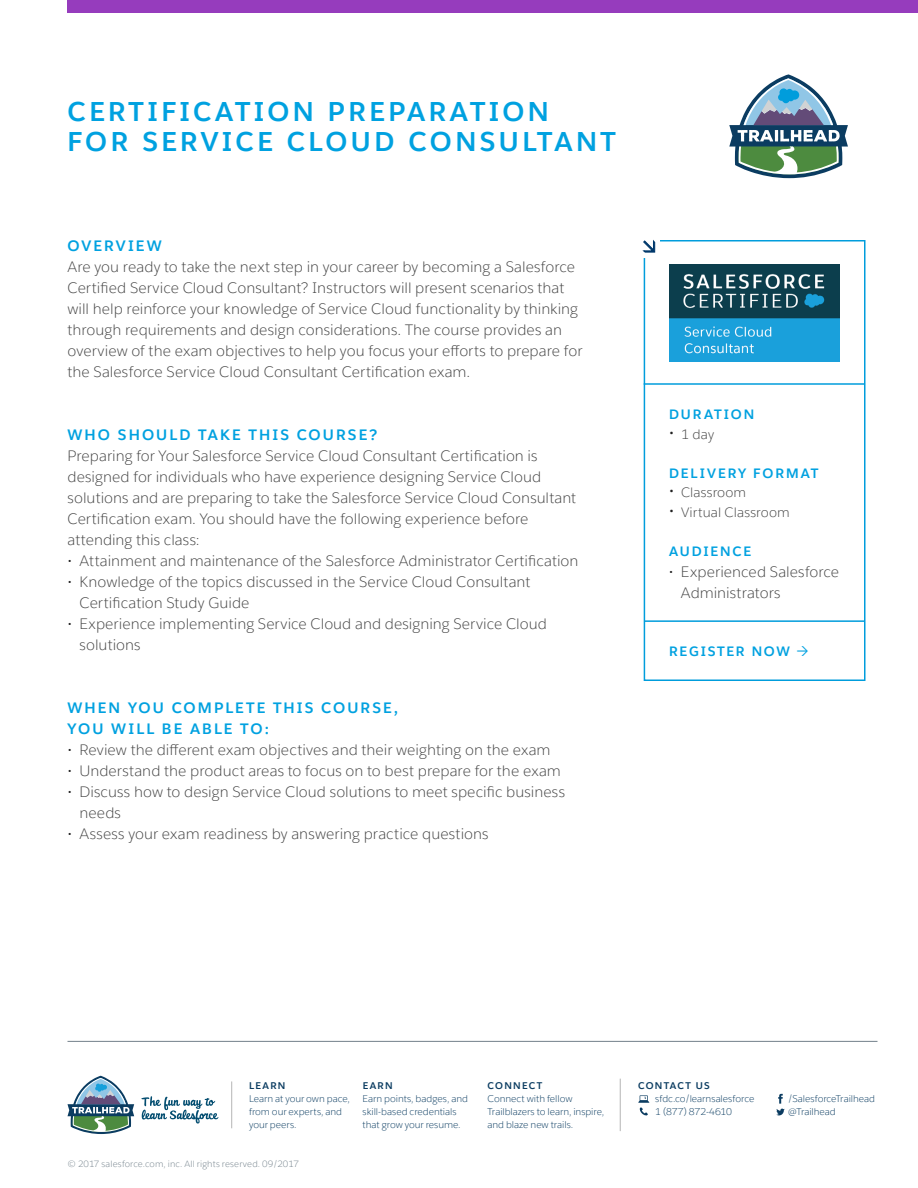
<style>
.page{position:relative;width:918px;height:1188px;background:#fff}
.page>*{position:absolute;margin:0;border:0;box-sizing:border-box;transform-origin:0 0}
.t1{font:700 27px/30px "Salesforce Sans";letter-spacing:.13em;color:#00a1e0}
.t2{font:300 15px/21px "Salesforce Sans";color:#424242}
.t3{font:700 15px/21px "Salesforce Sans";letter-spacing:.14em;color:#00a1e0}
.t4{font:700 13.5px "Salesforce Sans";letter-spacing:.14em;color:#00a1e0}
.t5{font:300 13.5px "Salesforce Sans";letter-spacing:.005em;color:#424242}
.t6{font:300 9.75px/12.9px "Salesforce Sans";letter-spacing:-.005em;color:#0b3c61}
.t7{font:700 9.75px "Salesforce Sans";letter-spacing:.135em;color:#0b3c61}
.t8{font:300 9px "Salesforce Sans";letter-spacing:.01em;color:#72808a}
.s1{color:#212121}
.s2{font-size:18px;color:#212121}
</style>
<div class="page">
<div style="left:68px;top:0;width:850px;height:13px;background:#963cbd"></div>
<svg style="left:729px;top:74px;width:119px;height:104px"></svg>
<hr style="left:231px;top:1081px;width:1px;height:47px;background:#000">
<hr style="left:68px;top:1041px;width:810px;height:1px;background:#72808a">
<svg style="left:141px;top:1096px;width:77px;height:28px"></svg>
<svg style="left:68px;top:1076px;width:66px;height:58px"></svg>
<hr style="left:620px;top:1079px;width:1px;height:52px;background:#000">
<svg style="left:776px;top:1094px;width:9px;height:21px"></svg>
<svg style="left:638px;top:1095px;width:11px;height:21px"></svg>
<hr style="left:644px;top:620px;width:220px;height:2px;background:#009ddc">
<div style="left:644px;top:240px;width:222px;height:441px;border:2px solid #009ddc"></div>
<div style="left:639px;top:236px;width:21px;height:22px;background:#fff"></div>
<svg style="left:642px;top:239px;width:13px;height:14px"></svg>
<hr style="left:644px;top:383px;width:221px;height:2px;background:#009ddc">
<img style="left:670px;top:264px;width:169px;height:97px">
<h1 class="t1" style="left:68px;top:97px;width:550px">CERTIFICATION PREPARATION<br>FOR SERVICE CLOUD CONSULTANT</h1>
<p class="t3" style="left:68px;top:235px;width:96px">OVERVIEW</p>
<p class="t2" style="left:67px;top:256px;width:516px">Are you ready to take the next step in your career by becoming a Salesforce Certified Service Cloud Consultant? Instructors will present scenarios that will help reinforce your knowledge of Service Cloud functionality by thinking through requirements and design considerations. The course provides an overview of the exam objectives to help you focus your efforts to prepare for the Salesforce Service Cloud Consultant Certification exam.</p>
<p class="t3" style="left:68px;top:424px;width:311px">WHO SHOULD TAKE THIS COURSE?</p>
<p class="t2" style="left:67px;top:445px;width:510px">Preparing for Your Salesforce Service Cloud Consultant Certification is designed for individuals who have experience designing Service Cloud solutions and are preparing to take the Salesforce Service Cloud Consultant Certification exam. You should have the following experience before attending this class:</p>
<p class="t2" style="left:67px;top:550px;width:513px"><span class="s1">•</span> Attainment and maintenance of the Salesforce Administrator Certification</p>
<p class="t2" style="left:79px;top:571px;width:452px;text-indent:-12px"><span class="s1">•</span> Knowledge of the topics discussed in the Service Cloud Consultant<br>Certification Study Guide</p>
<p class="t2" style="left:79px;top:613px;width:469px;text-indent:-12px"><span class="s1">•</span> Experience implementing Service Cloud and designing Service Cloud solutions</p>
<p class="t3" style="left:68px;top:697px;width:332px">WHEN YOU COMPLETE THIS COURSE,<br>YOU WILL BE ABLE TO:</p>
<p class="t2" style="left:67px;top:739px;width:485px"><span class="s1">•</span> Review the different exam objectives and their weighting on the exam</p>
<p class="t2" style="left:67px;top:760px;width:495px"><span class="s1">•</span> Understand the product areas to focus on to best prepare for the exam</p>
<p class="t2" style="left:79px;top:781px;width:487px;text-indent:-12px"><span class="s1">•</span> Discuss how to design Service Cloud solutions to meet specific business needs</p>
<p class="t2" style="left:67px;top:823px;width:423px"><span class="s1">•</span> Assess your exam readiness by answering practice questions</p>
<p class="t4" style="left:669px;top:406px;width:87px">DURATION</p>
<p class="t5" style="left:669px;top:426px;width:47px"><span class="s2">•</span> 1 day</p>
<p class="t4" style="left:669px;top:464px;width:151px">DELIVERY FORMAT</p>
<p class="t5" style="left:669px;top:484px;width:79px"><span class="s2">•</span> Classroom</p>
<p class="t5" style="left:669px;top:504px;width:122px"><span class="s2">•</span> Virtual Classroom</p>
<p class="t4" style="left:669px;top:542px;width:84px">AUDIENCE</p>
<p class="t2" style="left:681px;top:561px;width:160px;text-indent:-12px"><span class="s1">•</span> Experienced Salesforce<br>Administrators</p>
<p class="t4" style="left:669px;top:643px;width:122px">REGISTER NOW</p>
<p class="t7" style="left:249px;top:1079px;width:38px">LEARN</p>
<p class="t6" style="left:249px;top:1092px;width:103px">Learn at your own pace, from our experts, and your peers.</p>
<p class="t8" style="left:68px;top:1159px;width:233px">© 2017 salesforce.com, inc. All rights reserved. 09/2017</p>
<p class="t7" style="left:363px;top:1079px;width:32px">EARN</p>
<p class="t6" style="left:363px;top:1092px;width:107px">Earn points, badges, and skill-based credentials that grow your resume.</p>
<p class="t7" style="left:488px;top:1079px;width:56px">CONNECT</p>
<p class="t6" style="left:488px;top:1092px;width:118px">Connect with fellow<br>Trailblazers to learn, inspire, and blaze new trails.</p>
<p class="t6" style="left:788px;top:1092px;width:89px">/SalesforceTrailhead @Trailhead</p>
<p class="t7" style="left:638px;top:1079px;width:73px">CONTACT US</p>
<p class="t6" style="left:655px;top:1092px;width:101px">sfdc.co/learnsalesforce<br>1 (877) 872-4610</p>
</div>
